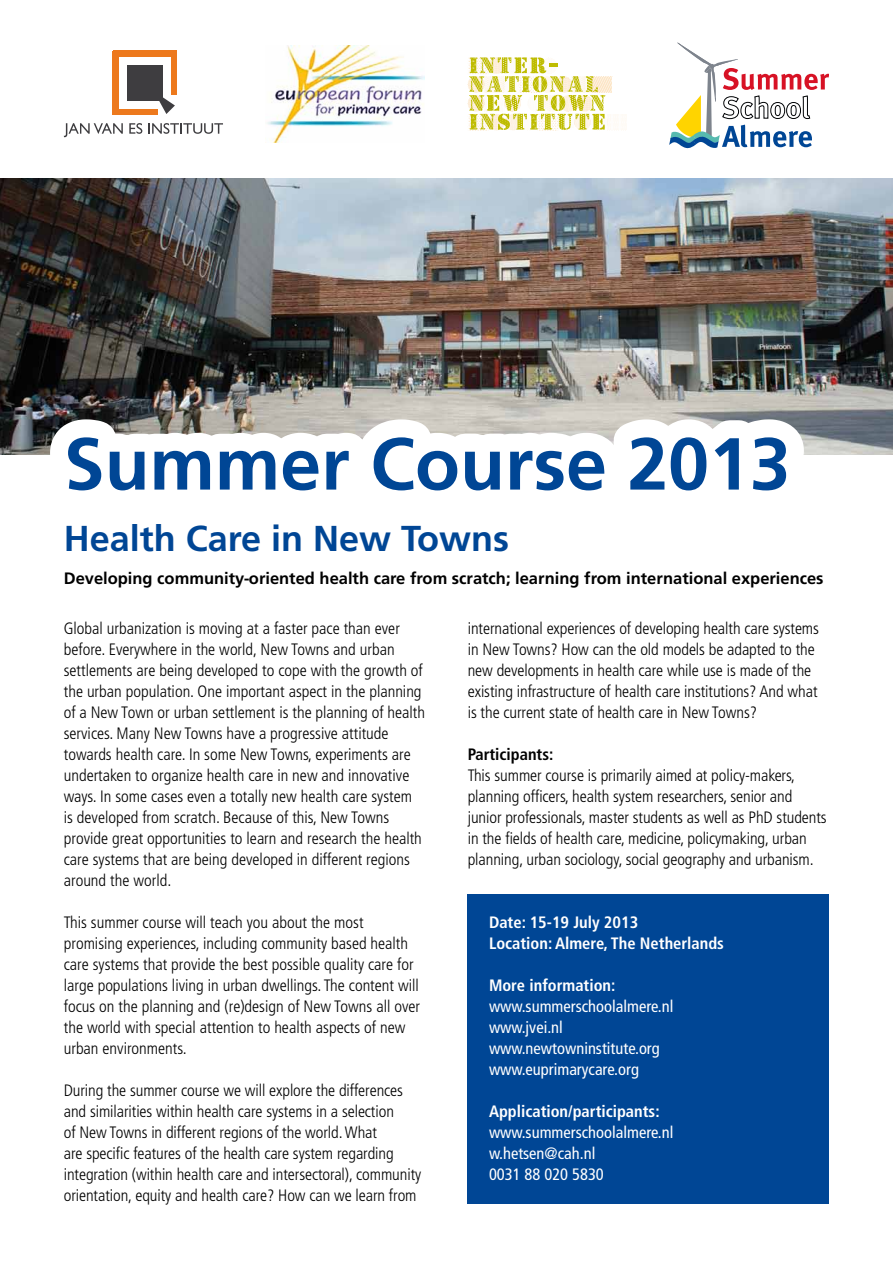
<style>
.page{position:relative;width:893px;height:1263px;background:#fff}
.page>*{position:absolute;margin:0;border:0;box-sizing:border-box;transform-origin:0 0}
.t1{font:700 73.5px "Fontys Frutiger";color:#004695}
.t2{font:700 36px "Fontys Frutiger";color:#004695}
.t3{font:300 16.5px/21px "Fontys Frutiger Cn";color:#000}
.t4{font:16.5px/21px "Fontys Frutiger Cn";color:#fff}
.t5{font:700 16.5px/21px "Fontys Frutiger Cn";color:#fff}
.t6{font:700 16.5px "Fontys Frutiger";color:#000}
.t7{font:700 16.5px "Fontys Frutiger Cn";color:#000}
</style>
<div class="page">
<svg style="left:670px;top:43px;width:159px;height:106px"></svg>
<svg style="left:64px;top:123px;width:59px;height:14px"></svg>
<svg style="left:129px;top:123px;width:13px;height:11px"></svg>
<svg style="left:148px;top:123px;width:75px;height:11px"></svg>
<div style="left:113px;top:51px;width:6px;height:64px;background:#ed791d"></div>
<div style="left:170px;top:51px;width:7px;height:44px;background:#ed791d"></div>
<div style="left:113px;top:51px;width:64px;height:6px;background:#ed791d"></div>
<div style="left:113px;top:108px;width:44px;height:7px;background:#ed791d"></div>
<div style="left:127px;top:65px;width:35px;height:35px;background:#3e3d40"></div>
<svg style="left:157px;top:95px;width:18px;height:19px"></svg>
<img style="left:267px;top:46px;width:157px;height:96px">
<svg style="left:468px;top:57px;width:145px;height:73px"></svg>
<img style="left:0;top:179px;width:893px;height:275px">
<div style="left:468px;top:894px;width:361px;height:309px;background:#004695"></div>
<img style="left:20px;top:374px;width:813px;height:81px">
<h1 class="t1" style="left:64px;top:421px;width:728px">Summer Course 2013</h1>
<h2 class="t2" style="left:64px;top:517px;width:447px">Health Care in New Towns</h2>
<p class="t6" style="left:64px;top:569px;width:761px">Developing community-oriented health care from scratch; learning from international experiences</p>
<p class="t3" style="left:64px;top:618px;width:363px">Global urbanization is moving at a faster pace than ever before. Everywhere in the world, New Towns and urban settlements are being developed to cope with the growth of the urban population. One important aspect in the planning of a New Town or urban settlement is the planning of health services. Many New Towns have a progressive attitude towards health care. In some New Towns, experiments are undertaken to organize health care in new and innovative ways. In some cases even a totally new health care system is developed from scratch. Because of this, New Towns provide great opportunities to learn and research the health care systems that are being developed in different regions around the world.</p>
<p class="t3" style="left:64px;top:912px;width:358px">This summer course will teach you about the most promising experiences, including community based health care systems that provide the best possible quality care for large populations living in urban dwellings. The content will focus on the planning and (re)design of New Towns all over the world with special attention to health aspects of new urban environments.</p>
<p class="t3" style="left:64px;top:1080px;width:359px">During the summer course we will explore the differences and similarities within health care systems in a selection<br>of New Towns in different regions of the world. What<br>are specific features of the health care system regarding integration (within health care and intersectoral), community orientation, equity and health care? How can we learn from</p>
<p class="t3" style="left:468px;top:618px;width:353px">international experiences of developing health care systems in New Towns? How can the old models be adapted to the new developments in health care while use is made of the existing infrastructure of health care institutions? And what is the current state of health care in New Towns?</p>
<p class="t7" style="left:468px;top:744px;width:87px">Participants:</p>
<p class="t3" style="left:468px;top:765px;width:360px">This summer course is primarily aimed at policy-makers, planning officers, health system researchers, senior and junior professionals, master students as well as PhD students in the fields of health care, medicine, policymaking, urban planning, urban sociology, social geography and urbanism.</p>
<p class="t5" style="left:489px;top:912px;width:236px">Date: 15-19 July 2013<br>Location: Almere, The Netherlands</p>
<p class="t5" style="left:489px;top:975px;width:128px">More information:</p>
<p class="t4" style="left:489px;top:996px;width:186px">www.summerschoolalmere.nl www.jvei.nl www.newtowninstitute.org www.euprimarycare.org</p>
<p class="t5" style="left:489px;top:1101px;width:172px">Application/participants:</p>
<p class="t4" style="left:489px;top:1122px;width:186px">www.summerschoolalmere.nl w.hetsen@cah.nl<br>0031 88 020 5830</p>
</div>
